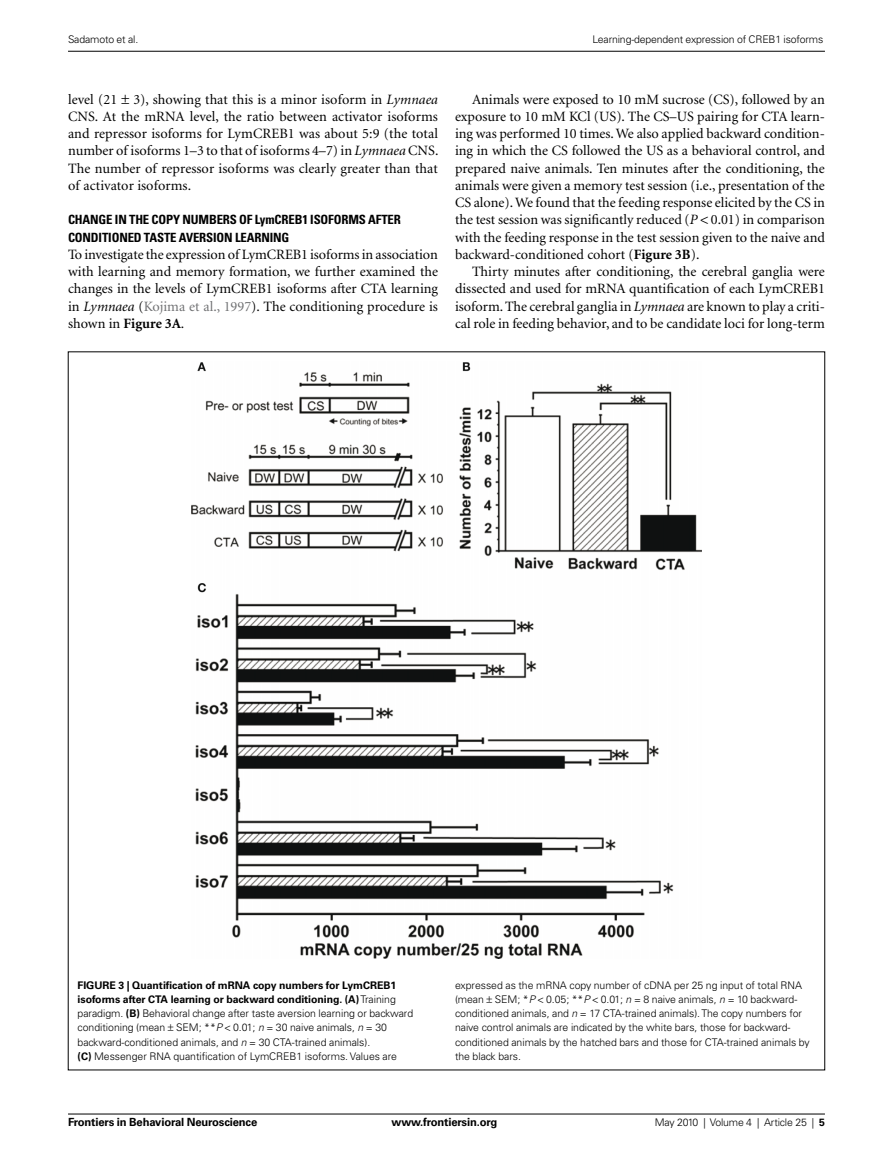
<style>
.page{position:relative;width:893px;height:1170px;background:#fff}
.page>*{position:absolute;margin:0;border:0;box-sizing:border-box;transform-origin:0 0}
.t1{font:14.25px/17.2px "Minion";color:#000;text-align:justify}
.t2{font:700 condensed 12.75px/17.2px "Univers";letter-spacing:-.01em;color:#000}
.t3{font:700 11.25px "Univers";letter-spacing:-.015em;color:#000}
.t4{font:300 10.5px/14.2px "Univers";letter-spacing:-.005em;color:#000}
.s1{font-style:italic}
.s2{color:#707173}
.s3{font-weight:700}
</style>
<div class="page">
<hr style="left:68px;top:1113px;width:757px;height:1px;background:#000">
<hr style="left:68px;top:51px;width:757px;height:1px;background:#000">
<img style="left:191px;top:362px;width:511px;height:596px">
<p class="t4" style="left:68px;top:33px;width:72px">Sadamoto et al.</p>
<p class="t4" style="left:592px;top:33px;width:232px">Learning-dependent expression of CREB1 isoforms</p>
<p class="t1" style="left:68px;top:92px;width:372px">level (21 3), showing that this is a minor isoform in <span class="s1">Lymnaea </span>CNS. At the mRNA level, the ratio between activator isoforms and repressor isoforms for LymCREB1 was about 5:9 (the total number of isoforms 1–3 to that of isoforms 4–7) in <span class="s1">Lymnaea</span> CNS.<br>The number of repressor isoforms was clearly greater than that of activator isoforms.</p>
<p class="t2" style="left:68px;top:212px;width:334px">CHANGE IN THE COPY NUMBERS OF LymCREB1 ISOFORMS AFTER<br>CONDITIONED TASTE AVERSION LEARNING</p>
<p class="t1" style="left:68px;top:247px;width:372px">To investigate the expression of LymCREB1 isoforms in association with learning and memory formation, we further examined the changes in the levels of LymCREB1 isoforms after CTA learning in <span class="s1">Lymnaea</span> (<span class="s2">Kojima et al., 1997</span>). The conditioning procedure is shown in <span class="s3">Figure 3A</span>.</p>
<p class="t1" style="left:455px;top:92px;width:371px;text-indent:17px">Animals were exposed to 10 mM sucrose (CS), followed by an exposure to 10 mM KCl (US). The CS–US pairing for CTA learn&shy;ing was performed 10 times. We also applied backward condition&shy;ing in which the CS followed the US as a behavioral control, and prepared naive animals. Ten minutes after the conditioning, the animals were given a memory test session (i.e., presentation of the CS alone). We found that the feeding response elicited by the CS in the test session was significantly reduced (<span class="s1">P</span> 0.01) in comparison with the feeding response in the test session given to the naive and backward-conditioned cohort (<span class="s3">Figure 3B</span>).</p>
<p class="t1" style="left:455px;top:264px;width:371px;text-indent:17px">Thirty minutes after conditioning, the cerebral ganglia were dissected and used for mRNA quantification of each LymCREB1 isoform. The cerebral ganglia in <span class="s1">Lymnaea</span> are known to play a criti&shy;cal role in feeding behavior, and to be candidate loci for long-term</p>
<p class="t4" style="left:78px;top:978px;width:337px"><span class="s3">FIGURE 3 | Quantification of mRNA copy numbers for LymCREB1 isoforms after CTA learning or backward conditioning. (A)</span> Training paradigm. <span class="s3">(B)</span> Behavioral change after taste aversion learning or backward conditioning (mean SEM; **<span class="s1">P</span> 0.01; <span class="s1">n</span> = 30 naive animals, <span class="s1">n</span> = 30 backward-conditioned animals, and <span class="s1">n</span> = 30 CTA-trained animals).<br><span class="s3">(C)</span> Messenger RNA quantification of LymCREB1 isoforms. Values are</p>
<p class="t4" style="left:455px;top:978px;width:356px">expressed as the mRNA copy number of cDNA per 25 ng input of total RNA (mean SEM; *<span class="s1">P</span> 0.05; **<span class="s1">P</span> 0.01; <span class="s1">n</span> = 8 naive animals, <span class="s1">n</span> = 10 backward&shy;conditioned animals, and <span class="s1">n</span> = 17 CTA-trained animals). The copy numbers for naive control animals are indicated by the white bars, those for backward&shy;conditioned animals by the hatched bars and those for CTA-trained animals by the black bars.</p>
<p class="t3" style="left:68px;top:1117px;width:191px">Frontiers in Behavioral Neuroscience</p>
<p class="t3" style="left:392px;top:1117px;width:107px">www.frontiersin.org</p>
<p class="t4" style="left:655px;top:1115px;width:172px">May 2010 | Volume 4 | Article 25 | <span class="s3">5</span></p>
</div>
